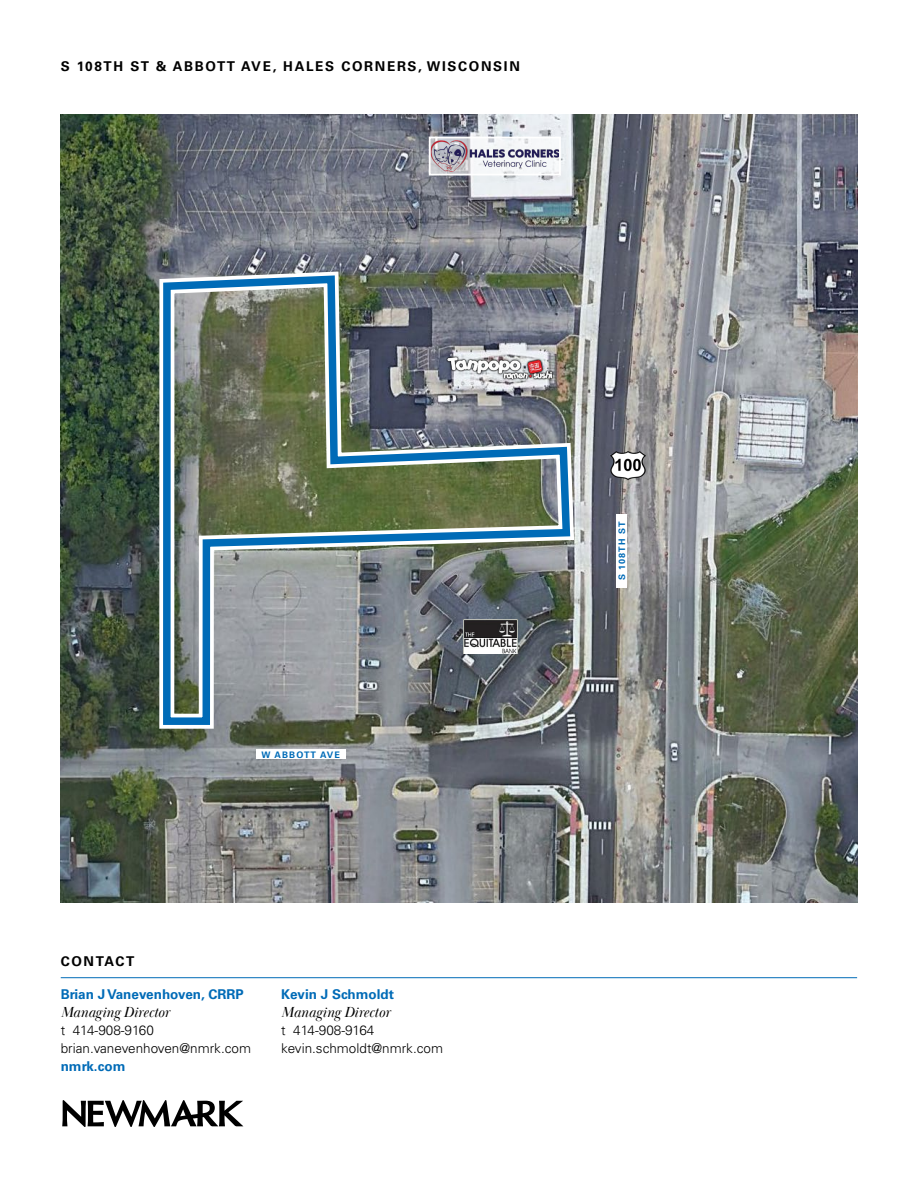
<style>
.page{position:relative;width:918px;height:1188px;background:#fff}
.page>*{position:absolute;margin:0;border:0;box-sizing:border-box;transform-origin:0 0}
.t1{font:italic 15px "Baskerville Display PT";color:#000100}
.t2{font:300 13.5px/18px "Univers LT Pro 45";color:#000100}
.t3{font:700 13.5px "Univers LT Pro 65";color:#006bb7}
.t4{font:700 13.5px "Univers LT Pro 65";letter-spacing:.125em;color:#000100}
.t5{font:700 13.5px "Univers LT Pro 65";letter-spacing:.125em;color:#000}
.t6{font:700 9px "Univers LT Pro 65";letter-spacing:.125em;color:#006bb7}
</style>
<div class="page">
<svg style="left:62px;top:1100px;width:181px;height:27px"></svg>
<hr style="left:61px;top:977px;width:796px;height:1px;background:#006bb7">
<img style="left:61px;top:114px;width:796px;height:789px">
<img style="left:152px;top:264px;width:430px;height:472px">
<div style="left:617px;top:514px;width:10px;height:74px;background:#fff"></div>
<div style="left:256px;top:750px;width:90px;height:9px;background:#fff"></div>
<svg style="left:428px;top:136px;width:134px;height:40px"></svg>
<img style="left:610px;top:451px;width:36px;height:29px">
<img style="left:159px;top:272px;width:415px;height:457px">
<p class="t4" style="left:61px;top:56px;width:461px">S 108TH ST &amp; ABBOTT AVE, HALES CORNERS, WISCONSIN</p>
<p class="t6" style="left:262px;top:748px;width:80px">W ABBOTT AVE</p>
<p class="t5" style="left:61px;top:952px;width:75px">CONTACT</p>
<p class="t3" style="left:61px;top:985px;width:184px">Brian J Vanevenhoven, CRRP</p>
<p class="t1" style="left:61px;top:1004px;width:110px">Managing Director</p>
<p class="t2" style="left:61px;top:1021px;width:192px">t 414-908-9160 brian.vanevenhoven@nmrk.com</p>
<p class="t3" style="left:61px;top:1056px;width:66px">nmrk.com</p>
<p class="t3" style="left:281px;top:985px;width:114px">Kevin J Schmoldt</p>
<p class="t1" style="left:281px;top:1004px;width:110px">Managing Director</p>
<p class="t2" style="left:281px;top:1021px;width:163px">t 414-908-9164 kevin.schmoldt@nmrk.com</p>
<p class="t6" style="left:616px;top:580px;width:60px;rotate:-90deg">S 108TH ST</p>
</div>
